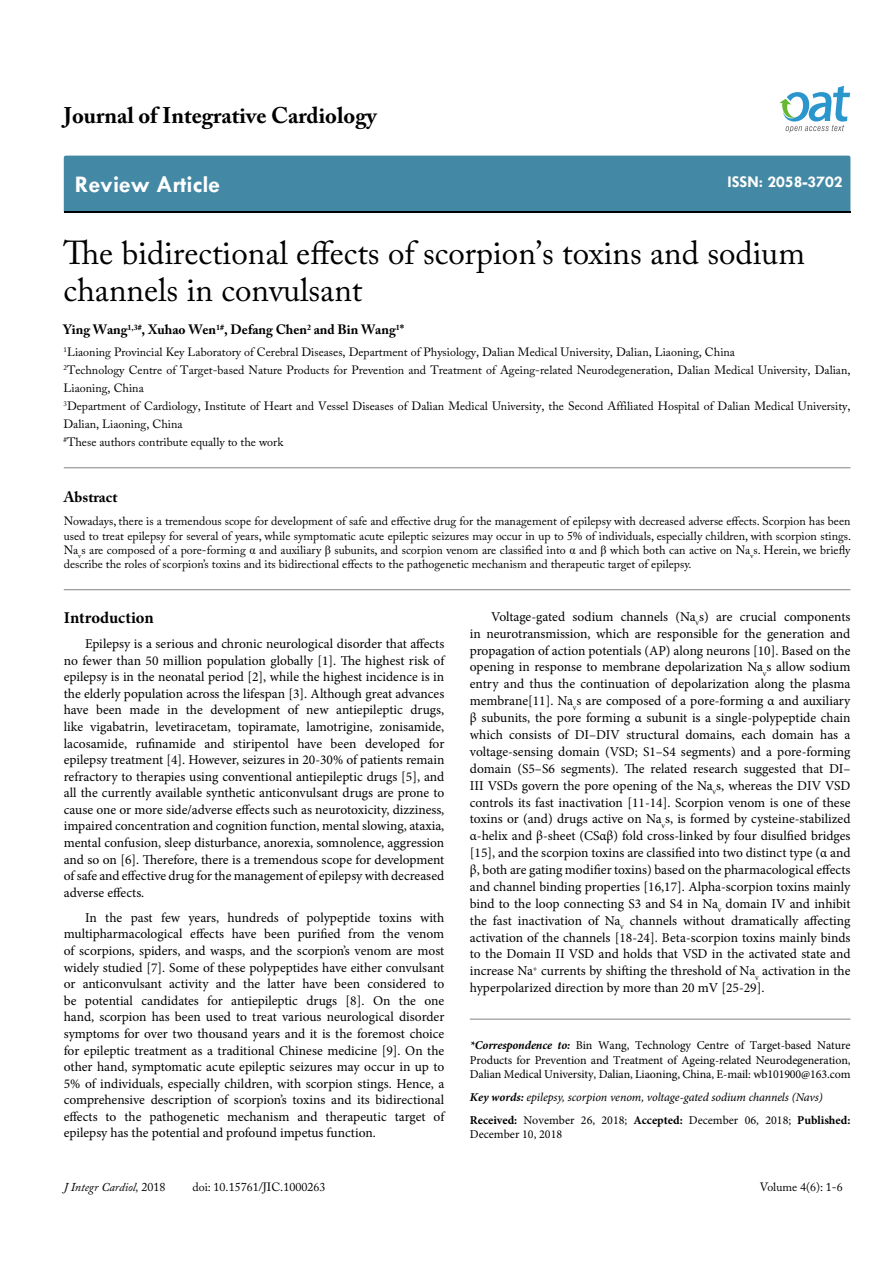
<style>
.page{position:relative;width:893px;height:1263px;background:#fff}
.page>*{position:absolute;margin:0;border:0;box-sizing:border-box;transform-origin:0 0}
.t1{font:33px/37.5px "Adobe Caslon Pro";color:#000}
.t2{font:700 24px "Tw Cen";color:#fff}
.t3{font:700 22.5px "Adobe Caslon Pro";color:#000}
.t4{font:700 16.5px "Tw Cen";color:#fff}
.t5{font:700 16.5px "Minion Pro";letter-spacing:-.005em;color:#000}
.t6{font:700 15px "Adobe Caslon Pro";color:#000}
.t7{font:13.5px/16.6px "Minion Pro";color:#000;text-align:justify}
.t8{font:700 13.5px "Adobe Caslon Pro";color:#000}
.t9{font:12px/18px "Adobe Caslon Pro";color:#000}
.t10{font:12px/14.4px "Minion Pro";letter-spacing:-.01em;color:#000;text-align:justify}
.t11{font:italic 12px/23px "Minion Pro";letter-spacing:-.005em;color:#000}
.t12{font:italic 12px "Adobe Caslon Pro";color:#000}
.s1{font-family:"Times New Roman"}
.s2{font-weight:700;font-style:italic}
.s3{font-weight:700}
.s4{font-weight:700;font-style:normal}
.s5{font-style:normal}
</style>
<div class="page">
<div style="left:64px;top:156px;width:786px;height:56px;background:#4389a5"></div>
<svg style="left:779px;top:86px;width:71px;height:47px"></svg>
<hr style="left:64px;top:589px;width:786px;height:1px;background:#808285">
<hr style="left:64px;top:467px;width:786px;height:1px;background:#808285">
<hr style="left:470px;top:1019px;width:380px;height:1px;background:#808285">
<h3 class="t3" style="left:64px;top:102px;width:314px">Journal of Integrative Cardiology</h3>
<h2 class="t2" style="left:75px;top:170px;width:147px">Review Article</h2>
<p class="t4" style="left:727px;top:172px;width:117px">ISSN: 2058-3702</p>
<h1 class="t1" style="left:64px;top:233px;width:743px">The bidirectional effects of scorpion’s toxins and sodium channels in convulsant</h1>
<p class="t8" style="left:64px;top:322px;width:342px">Ying Wang<sup>1,3#</sup>, Xuhao Wen<sup>1#</sup>, Defang Chen<sup>2</sup> and Bin Wang<sup>1</sup>*</p>
<p class="t9" style="left:64px;top:343px;width:788px"><sup>1</sup>Liaoning Provincial Key Laboratory of Cerebral Diseases, Department of Physiology, Dalian Medical University, Dalian, Liaoning, China<br><sup>2</sup>Technology Centre of Target-based Nature Products for Prevention and Treatment of Ageing-related Neurodegeneration, Dalian Medical University, Dalian, Liaoning, China<br><sup>3</sup>Department of Cardiology, Institute of Heart and Vessel Diseases of Dalian Medical University, the Second Affiliated Hospital of Dalian Medical University, Dalian, Liaoning, China<br><sup>#</sup>These authors contribute equally to the work</p>
<p class="t6" style="left:64px;top:488px;width:55px">Abstract</p>
<p class="t9" style="left:64px;top:514px;width:789px;line-height:14.4px;text-align:justify">Nowadays, there is a tremendous scope for development of safe and effective drug for the management of epilepsy with decreased adverse effects. Scorpion has been used to treat epilepsy for several of years, while symptomatic acute epileptic seizures may occur in up to 5% of individuals, especially children, with scorpion stings.<br>Na<sub>v</sub>s are composed of a pore-forming <span class="s1">α</span> and auxiliary <span class="s1">β</span> subunits, and scorpion venom are classified into <span class="s1">α</span> and <span class="s1">β</span> which both can active on Na<sub>v</sub>s. Herein, we briefly describe the roles of scorpion’s toxins and its bidirectional effects to the pathogenetic mechanism and therapeutic target of epilepsy.</p>
<p class="t5" style="left:64px;top:606px;width:91px">Introduction</p>
<p class="t7" style="left:64px;top:635px;width:382px;text-indent:21px">Epilepsy is a serious and chronic neurological disorder that affects no fewer than 50 million population globally [1]. The highest risk of epilepsy is in the neonatal period [2], while the highest incidence is in the elderly population across the lifespan [3]. Although great advances have been made in the development of new antiepileptic drugs, like vigabatrin, levetiracetam, topiramate, lamotrigine, zonisamide, lacosamide, rufinamide and stiripentol have been developed for epilepsy treatment [4]. However, seizures in 20-30% of patients remain refractory to therapies using conventional antiepileptic drugs [5], and all the currently available synthetic anticonvulsant drugs are prone to cause one or more side/adverse effects such as neurotoxicity, dizziness, impaired concentration and cognition function, mental slowing, ataxia, mental confusion, sleep disturbance, anorexia, somnolence, aggression and so on [6]. Therefore, there is a tremendous scope for development of safe and effective drug for the management of epilepsy with decreased adverse effects.</p>
<p class="t7" style="left:64px;top:909px;width:382px;text-indent:21px">In the past few years, hundreds of polypeptide toxins with multipharmacological effects have been purified from the venom of scorpions, spiders, and wasps, and the scorpion’s venom are most widely studied [7]. Some of these polypeptides have either convulsant or anticonvulsant activity and the latter have been considered to be potential candidates for antiepileptic drugs [8]. On the one hand, scorpion has been used to treat various neurological disorder symptoms for over two thousand years and it is the foremost choice for epileptic treatment as a traditional Chinese medicine [9]. On the other hand, symptomatic acute epileptic seizures may occur in up to 5% of individuals, especially children, with scorpion stings. Hence, a comprehensive description of scorpion’s toxins and its bidirectional effects to the pathogenetic mechanism and therapeutic target of epilepsy has the potential and profound impetus function.</p>
<p class="t7" style="left:470px;top:608px;width:382px;text-indent:21px">Voltage-gated sodium channels (Na<sub>v</sub>s) are crucial components in neurotransmission, which are responsible for the generation and propagation of action potentials (AP) along neurons [10]. Based on the opening in response to membrane depolarization Na<sub>v</sub>s allow sodium entry and thus the continuation of depolarization along the plasma membrane[11]. Na<sub>v</sub>s are composed of a pore-forming α and auxiliary β subunits, the pore forming α subunit is a single-polypeptide chain which consists of DI–DIV structural domains, each domain has a voltage-sensing domain (VSD; S1–S4 segments) and a pore-forming domain (S5–S6 segments). The related research suggested that DI– III VSDs govern the pore opening of the Na<sub>v</sub>s, whereas the DIV VSD controls its fast inactivation [11-14]. Scorpion venom is one of these toxins or (and) drugs active on Na<sub>v</sub>s, is formed by cysteine-stabilized α-helix and β-sheet (CSαβ) fold cross-linked by four disulfied bridges [15], and the scorpion toxins are classified into two distinct type (α and β, both are gating modifier toxins) based on the pharmacological effects and channel binding properties [16,17]. Alpha-scorpion toxins mainly bind to the loop connecting S3 and S4 in Na<sub>v</sub> domain IV and inhibit the fast inactivation of Na<sub>v</sub> channels without dramatically affecting activation of the channels [18-24]. Beta-scorpion toxins mainly binds to the Domain II VSD and holds that VSD in the activated state and increase Na<sup>+</sup> currents by shifting the threshold of Na<sub>v</sub> activation in the hyperpolarized direction by more than 20 mV [25-29].</p>
<p class="t10" style="left:470px;top:1038px;width:382px"><span class="s2">*Correspondence to:</span> Bin Wang, Technology Centre of Target-based Nature Products for Prevention and Treatment of Ageing-related Neurodegeneration, Dalian Medical University, Dalian, Liaoning, China, E-mail: wb101900@163.com</p>
<p class="t11" style="left:470px;top:1085px;width:382px"><span class="s3">Key words:</span> epilepsy, scorpion venom, voltage-gated sodium channels (Navs)<br><span class="s4">Received:</span> <span class="s5">November 26, 2018;</span> <span class="s4">Accepted:</span> <span class="s5">December 06, 2018;</span> <span class="s4">Published:</span></p>
<p class="t10" style="left:470px;top:1127px;width:94px">December 10, 2018</p>
<p class="t12" style="left:64px;top:1179px;width:103px">J Integr Cardiol, <span class="s5">2018</span></p>
<p class="t9" style="left:192px;top:1177px;width:134px">doi: 10.15761/JIC.1000263</p>
<p class="t9" style="left:760px;top:1178px;width:84px">Volume 4(6): 1-6</p>
</div>
